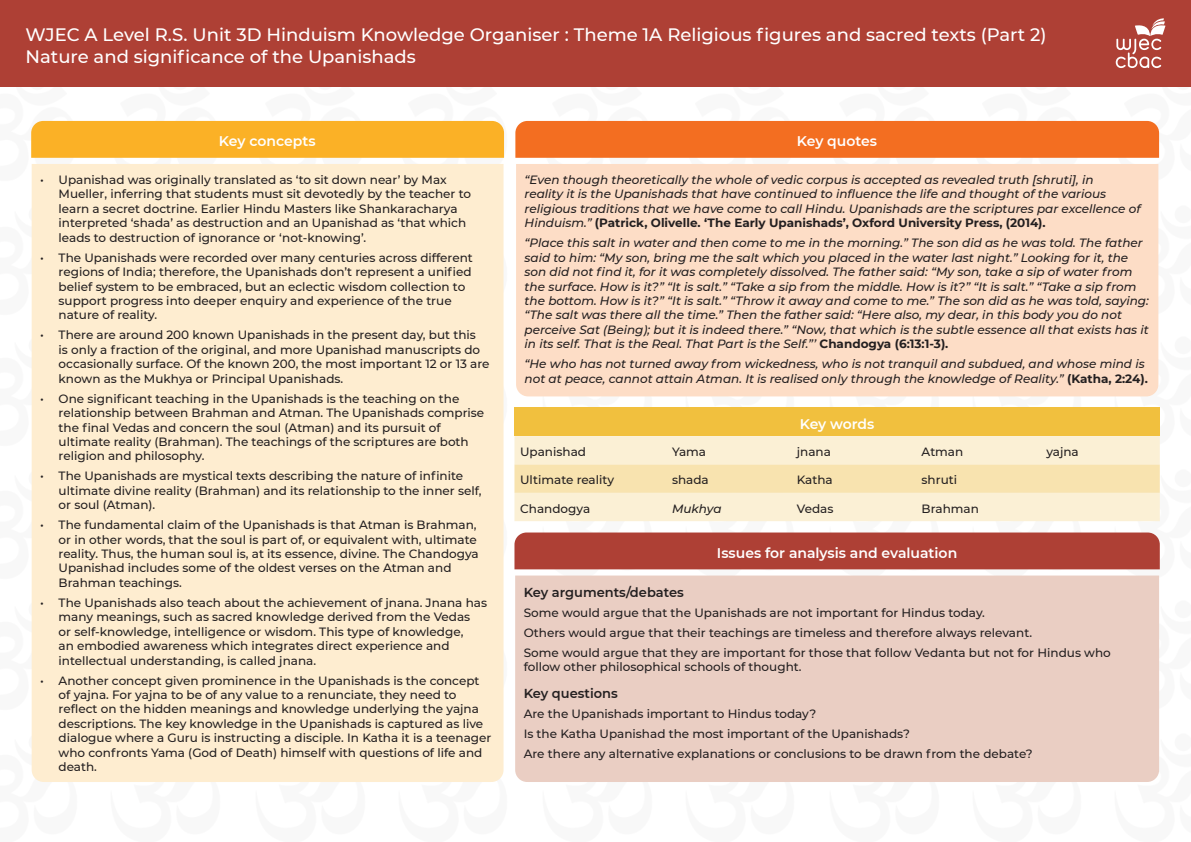
<style>
.page{position:relative;width:1191px;height:842px;background:#fff}
.page>*{position:absolute;margin:0;border:0;box-sizing:border-box;transform-origin:0 0}
.t1{font:500 18px/21.6px "Montserrat";color:#fff}
.Object_header{font:600 14px "Montserrat";color:#fff}
.Table_header{font:600 14px "Montserrat";letter-spacing:-.01em;color:#fff}
.t2{font:600 13px "Montserrat";color:#231f20}
.Paragraph{font:500 12px/14.4px "Montserrat";color:#231f20}
.Paragraph-2{font:italic 500 12px/14.4px "Montserrat";color:#231f20}
.Table_body{font:500 12px "Montserrat";color:#231f20}
.Table_body-2{font:italic 500 12px "Montserrat";color:#231f20}
.s1{font-weight:700;font-style:normal}
</style>
<div class="page">
<img style="left:0;top:86px;width:80px;height:100px">
<img style="left:31px;top:201px;width:1px;height:118px">
<img style="left:31px;top:332px;width:1px;height:118px">
<img style="left:31px;top:466px;width:1px;height:117px">
<img style="left:31px;top:597px;width:1px;height:117px">
<img style="left:31px;top:729px;width:1px;height:42px">
<img style="left:108px;top:86px;width:114px;height:35px">
<img style="left:252px;top:86px;width:115px;height:35px">
<img style="left:395px;top:86px;width:114px;height:100px">
<img style="left:503px;top:201px;width:1px;height:118px">
<img style="left:503px;top:332px;width:1px;height:118px">
<img style="left:503px;top:466px;width:1px;height:117px">
<img style="left:503px;top:597px;width:1px;height:117px">
<img style="left:539px;top:86px;width:115px;height:35px">
<img style="left:539px;top:396px;width:115px;height:12px">
<img style="left:682px;top:86px;width:114px;height:35px">
<img style="left:682px;top:396px;width:114px;height:12px">
<img style="left:826px;top:86px;width:115px;height:35px">
<img style="left:826px;top:396px;width:115px;height:12px">
<img style="left:969px;top:86px;width:114px;height:35px">
<img style="left:969px;top:396px;width:114px;height:12px">
<img style="left:1111px;top:86px;width:80px;height:100px">
<img style="left:1158px;top:201px;width:1px;height:118px">
<img style="left:1111px;top:332px;width:49px;height:118px">
<img style="left:1111px;top:466px;width:49px;height:112px">
<img style="left:1159px;top:624px;width:1px;height:85px">
<div style="left:0;top:0;width:1191px;height:86px;background:#ae4035"></div>
<svg style="left:1115px;top:18px;width:50px;height:50px"></svg>
<div style="left:31px;top:121px;width:473px;height:37px;background:#fbb126"></div>
<div style="left:32px;top:164px;width:471px;height:618px;background:#feedd0"></div>
<div style="left:514px;top:408px;width:645px;height:28px;background:#f1c03e"></div>
<div style="left:514px;top:436px;width:645px;height:85px;background:#fbf0d5"></div>
<svg style="left:514px;top:464px;width:645px;height:29px;background:#f8e3b0"></svg>
<div style="left:515px;top:121px;width:644px;height:37px;background:#f36e21"></div>
<div style="left:516px;top:164px;width:642px;height:232px;background:#fdddc6"></div>
<div style="left:514px;top:532px;width:645px;height:37px;background:#ae4035"></div>
<div style="left:515px;top:575px;width:644px;height:207px;background:#eacec3"></div>
<h1 class="t1" style="left:26px;top:23px;width:1022px">WJEC A Level R.S. Unit 3D Hinduism Knowledge Organiser : Theme 1A Religious figures and sacred texts (Part 2)<br>Nature and significance of the Upanishads</h1>
<p class="Object_header" style="left:219px;top:131px;width:98px">Key concepts</p>
<p class="Paragraph" style="left:59px;top:172px;width:414px;text-indent:-18px">• Upanishad was originally translated as ‘to sit down near’ by Max Mueller, inferring that students must sit devotedly by the teacher to learn a secret doctrine. Earlier Hindu Masters like Shankaracharya interpreted ‘shada’ as destruction and an Upanishad as ‘that which leads to destruction of ignorance or ‘not-knowing’.</p>
<p class="Paragraph" style="left:59px;top:250px;width:416px;text-indent:-18px">• The Upanishads were recorded over many centuries across different regions of India; therefore, the Upanishads don’t represent a unified belief system to be embraced, but an eclectic wisdom collection to support progress into deeper enquiry and experience of the true nature of reality.</p>
<p class="Paragraph" style="left:59px;top:327px;width:432px;text-indent:-18px">• There are around 200 known Upanishads in the present day, but this<br>is only a fraction of the original, and more Upanishad manuscripts do occasionally surface. Of the known 200, the most important 12 or 13 are known as the Mukhya or Principal Upanishads.</p>
<p class="Paragraph" style="left:59px;top:391px;width:427px;text-indent:-18px">• One significant teaching in the Upanishads is the teaching on the relationship between Brahman and Atman. The Upanishads comprise the final Vedas and concern the soul (Atman) and its pursuit of ultimate reality (Brahman). The teachings of the scriptures are both religion and philosophy.</p>
<p class="Paragraph" style="left:59px;top:468px;width:424px;text-indent:-18px">• The Upanishads are mystical texts describing the nature of infinite ultimate divine reality (Brahman) and its relationship to the inner self, or soul (Atman).</p>
<p class="Paragraph" style="left:59px;top:517px;width:421px;text-indent:-18px">• The fundamental claim of the Upanishads is that Atman is Brahman, or in other words, that the soul is part of, or equivalent with, ultimate reality. Thus, the human soul is, at its essence, divine. The Chandogya Upanishad includes some of the oldest verses on the Atman and Brahman teachings.</p>
<p class="Paragraph" style="left:59px;top:595px;width:430px;text-indent:-18px">• The Upanishads also teach about the achievement of jnana. Jnana has many meanings, such as sacred knowledge derived from the Vedas<br>or self-knowledge, intelligence or wisdom. This type of knowledge,<br>an embodied awareness which integrates direct experience and intellectual understanding, is called jnana.</p>
<p class="Paragraph" style="left:59px;top:673px;width:434px;text-indent:-18px">• Another concept given prominence in the Upanishads is the concept of yajna. For yajna to be of any value to a renunciate, they need to reflect on the hidden meanings and knowledge underlying the yajna descriptions. The key knowledge in the Upanishads is captured as live dialogue where a Guru is instructing a disciple. In Katha it is a teenager who confronts Yama (God of Death) himself with questions of life and death.</p>
<p class="Object_header" style="left:797px;top:131px;width:82px">Key quotes</p>
<p class="Paragraph-2" style="left:524px;top:172px;width:617px">“Even though theoretically the whole of vedic corpus is accepted as revealed truth [shruti], in<br>reality it is the Upanishads that have continued to influence the life and thought of the various religious traditions that we have come to call Hindu. Upanishads are the scriptures par excellence of Hinduism.” <span class="s1">(Patrick, Olivelle. ‘The Early Upanishads’, Oxford University Press, (2014).</span></p>
<p class="Paragraph-2" style="left:524px;top:235px;width:626px">“Place this salt in water and then come to me in the morning.” The son did as he was told. The father said to him: “My son, bring me the salt which you placed in the water last night.” Looking for it, the son did not find it, for it was completely dissolved. The father said: “My son, take a sip of water from the surface. How is it?” “It is salt.” “Take a sip from the middle. How is it?” “It is salt.” “Take a sip from the bottom. How is it?” “It is salt.” “Throw it away and come to me.” The son did as he was told, saying: “The salt was there all the time.” Then the father said: “Here also, my dear, in this body you do not perceive Sat (Being); but it is indeed there.” “Now, that which is the subtle essence all that exists has it in its self. That is the Real. That Part is the Self.”’ <span class="s1">Chandogya (6:13:1-3).</span></p>
<p class="Paragraph-2" style="left:524px;top:356px;width:625px">“He who has not turned away from wickedness, who is not tranquil and subdued, and whose mind is not at peace, cannot attain Atman. It is realised only through the knowledge of Reality.” <span class="s1">(Katha, 2:24).</span></p>
<p class="Table_header" style="left:800px;top:414px;width:76px">Key words</p>
<p class="Table_body" style="left:520px;top:443px;width:67px">Upanishad</p>
<p class="Table_body" style="left:672px;top:443px;width:36px">Yama</p>
<p class="Table_body" style="left:797px;top:443px;width:36px">jnana</p>
<p class="Table_body" style="left:921px;top:443px;width:43px">Atman</p>
<p class="Table_body" style="left:1046px;top:443px;width:34px">yajna</p>
<p class="Table_body" style="left:520px;top:472px;width:95px">Ultimate reality</p>
<p class="Table_body" style="left:672px;top:472px;width:38px">shada</p>
<p class="Table_body" style="left:797px;top:472px;width:37px">Katha</p>
<p class="Table_body" style="left:921px;top:472px;width:37px">shruti</p>
<p class="Table_body" style="left:520px;top:500px;width:71px">Chandogya</p>
<p class="Table_body-2" style="left:672px;top:500px;width:51px">Mukhya</p>
<p class="Table_body" style="left:797px;top:500px;width:38px">Vedas</p>
<p class="Table_body" style="left:921px;top:500px;width:59px">Brahman</p>
<p class="Object_header" style="left:717px;top:543px;width:242px">Issues for analysis and evaluation</p>
<h2 class="t2" style="left:523px;top:583px;width:162px">Key arguments/debates</h2>
<p class="Paragraph" style="left:523px;top:605px;width:463px">Some would argue that the Upanishads are not important for Hindus today.</p>
<p class="Paragraph" style="left:523px;top:625px;width:510px">Others would argue that their teachings are timeless and therefore always relevant.</p>
<p class="Paragraph" style="left:523px;top:645px;width:588px">Some would argue that they are important for those that follow Vedanta but not for Hindus who follow other philosophical schools of thought.</p>
<h2 class="t2" style="left:523px;top:684px;width:96px">Key questions</h2>
<p class="Paragraph" style="left:523px;top:706px;width:294px">Are the Upanishads important to Hindus today?</p>
<p class="Paragraph" style="left:523px;top:726px;width:388px">Is the Katha Upanishad the most important of the Upanishads?</p>
<p class="Paragraph" style="left:523px;top:746px;width:510px">Are there any alternative explanations or conclusions to be drawn from the debate?</p>
</div>
